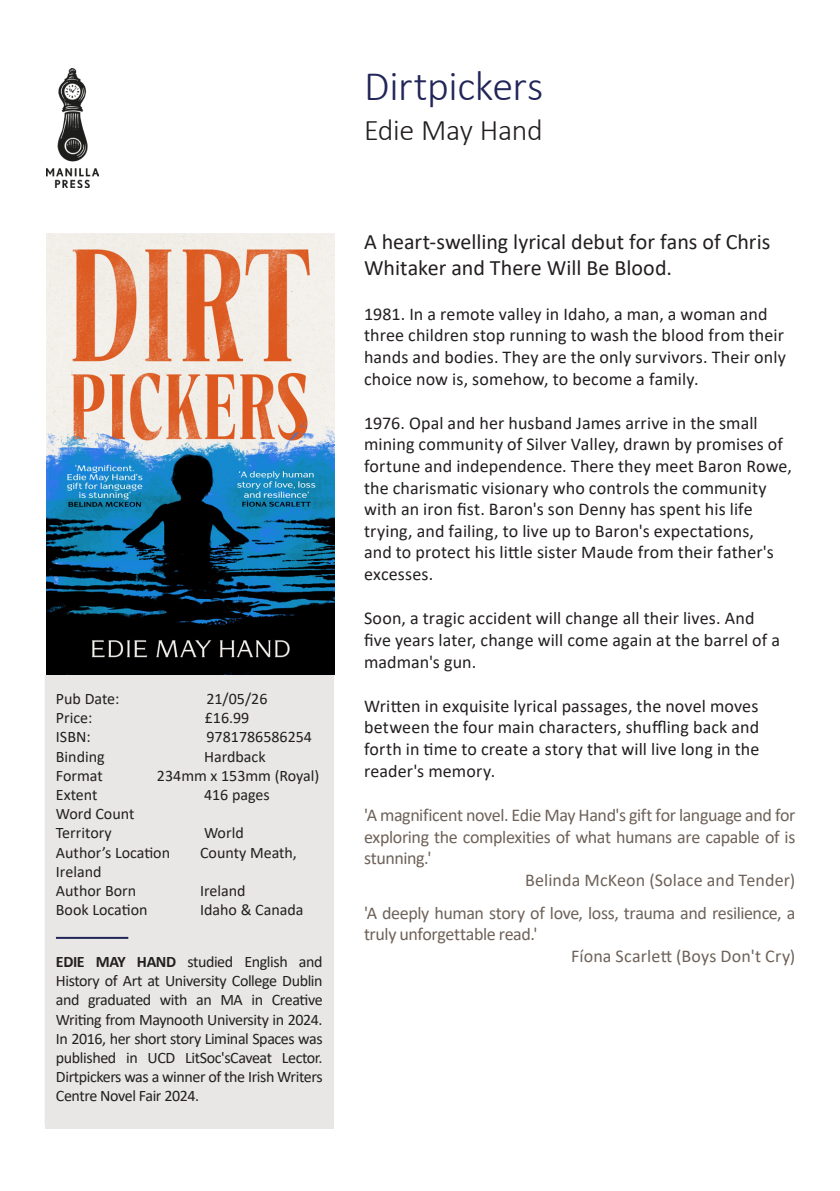
<style>
.page{position:relative;width:840px;height:1191px;background:#fff}
.page>*{position:absolute;margin:0;border:0;box-sizing:border-box;transform-origin:0 0}
.Heading_1{font:300 42px "Calibri";letter-spacing:-.01em;color:#212559}
.Heading_1-2{font:300 30px "Calibri";letter-spacing:-.01em;color:#231f20}
.Intro_paragraph{font:22px/26.4px "Calibri";color:#231f20}
.Paragraph_Style_2{font:18px/21.6px "Calibri";letter-spacing:.005em;color:#231f20}
.Quote__Text{font:18px/21.6px "Calibri";letter-spacing:-.025em;color:#6e6259;text-align:justify}
.Quote__Author_Source{font:18px "Calibri";letter-spacing:.01em;color:#6e6259}
.Panel__Author_biography{font:16px/19.2px "Calibri";letter-spacing:-.025em;color:#231f20;text-align:justify}
.Panel__Text{font:16px "Calibri";color:#231f20}
.s1{font-weight:700}
</style>
<div class="page">
<img style="left:46px;top:68px;width:52px;height:119px">
<div style="left:45px;top:675px;width:289px;height:449px;background:#e8e7e5"></div>
<hr style="left:56px;top:937px;width:72px;height:2px;background:#212559">
<img style="left:46px;top:234px;width:288px;height:441px">
<p class="Panel__Text" style="left:56px;top:687px;width:65px">Pub Date:</p>
<p class="Panel__Text" style="left:206px;top:687px;width:63px">21/05/26</p>
<p class="Panel__Text" style="left:56px;top:706px;width:38px">Price:</p>
<p class="Panel__Text" style="left:205px;top:706px;width:46px">£16.99</p>
<p class="Panel__Text" style="left:56px;top:726px;width:36px">ISBN:</p>
<p class="Panel__Text" style="left:206px;top:726px;width:107px">9781786586254</p>
<p class="Panel__Text" style="left:56px;top:745px;width:50px">Binding</p>
<p class="Panel__Text" style="left:204px;top:745px;width:63px">Hardback</p>
<p class="Panel__Text" style="left:56px;top:764px;width:48px">Format</p>
<p class="Panel__Text" style="left:157px;top:764px;width:164px">234mm x 153mm (Royal)</p>
<p class="Panel__Text" style="left:56px;top:783px;width:43px">Extent</p>
<p class="Panel__Text" style="left:204px;top:783px;width:67px">416 pages</p>
<p class="Panel__Text" style="left:56px;top:802px;width:80px">Word Count</p>
<p class="Panel__Text" style="left:56px;top:822px;width:57px">Territory</p>
<p class="Panel__Text" style="left:204px;top:822px;width:41px">World</p>
<p class="Panel__Text" style="left:56px;top:841px;width:116px">Author’s Location</p>
<p class="Panel__Text" style="left:200px;top:841px;width:98px">County Meath,</p>
<p class="Panel__Text" style="left:56px;top:860px;width:47px">Ireland</p>
<p class="Panel__Text" style="left:56px;top:879px;width:82px">Author Born</p>
<p class="Panel__Text" style="left:200px;top:879px;width:47px">Ireland</p>
<p class="Panel__Text" style="left:56px;top:898px;width:93px">Book Location</p>
<p class="Panel__Text" style="left:200px;top:898px;width:105px">Idaho &amp; Canada</p>
<p class="Panel__Author_biography" style="left:56px;top:951px;width:268px"><span class="s1">EDIE MAY HAND</span> studied English and History of Art at University College Dublin and graduated with an MA in Creative Writing from Maynooth University in 2024.<br>In 2016, her short story Liminal Spaces was published in UCD LitSoc'sCaveat Lector.<br>Dirtpickers was a winner of the Irish Writers Centre Novel Fair 2024.</p>
<p class="Heading_1" style="left:364px;top:59px;width:181px">Dirtpickers</p>
<p class="Heading_1-2" style="left:364px;top:111px;width:180px">Edie May Hand</p>
<p class="Intro_paragraph" style="left:364px;top:228px;width:407px">A heart-swelling lyrical debut for fans of Chris<br>Whitaker and There Will Be Blood.</p>
<p class="Paragraph_Style_2" style="left:364px;top:302px;width:423px">1981. In a remote valley in Idaho, a man, a woman and three children stop running to wash the blood from their hands and bodies. They are the only survivors. Their only choice now is, somehow, to become a family.</p>
<p class="Paragraph_Style_2" style="left:364px;top:411px;width:429px">1976. Opal and her husband James arrive in the small mining community of Silver Valley, drawn by promises of fortune and independence. There they meet Baron Rowe, the charismatic visionary who controls the community with an iron fist. Baron's son Denny has spent his life trying, and failing, to live up to Baron's expectations,<br>and to protect his little sister Maude from their father's excesses.</p>
<p class="Paragraph_Style_2" style="left:364px;top:607px;width:417px">Soon, a tragic accident will change all their lives. And five years later, change will come again at the barrel of a madman's gun.</p>
<p class="Paragraph_Style_2" style="left:364px;top:694px;width:396px;text-align:justify">Written in exquisite lyrical passages, the novel moves between the four main characters, shuffling back and forth in time to create a story that will live long in the reader's memory.</p>
<p class="Quote__Text" style="left:364px;top:803px;width:432px">'A magnificent novel. Edie May Hand's gift for language and for exploring the complexities of what humans are capable of is stunning.'</p>
<p class="Quote__Author_Source" style="left:524px;top:867px;width:272px">Belinda McKeon (Solace and Tender)</p>
<p class="Quote__Text" style="left:364px;top:901px;width:432px">'A deeply human story of love, loss, trauma and resilience, a truly unforgettable read.'</p>
<p class="Quote__Author_Source" style="left:571px;top:943px;width:225px">Fíona Scarlett (Boys Don't Cry)</p>
</div>
